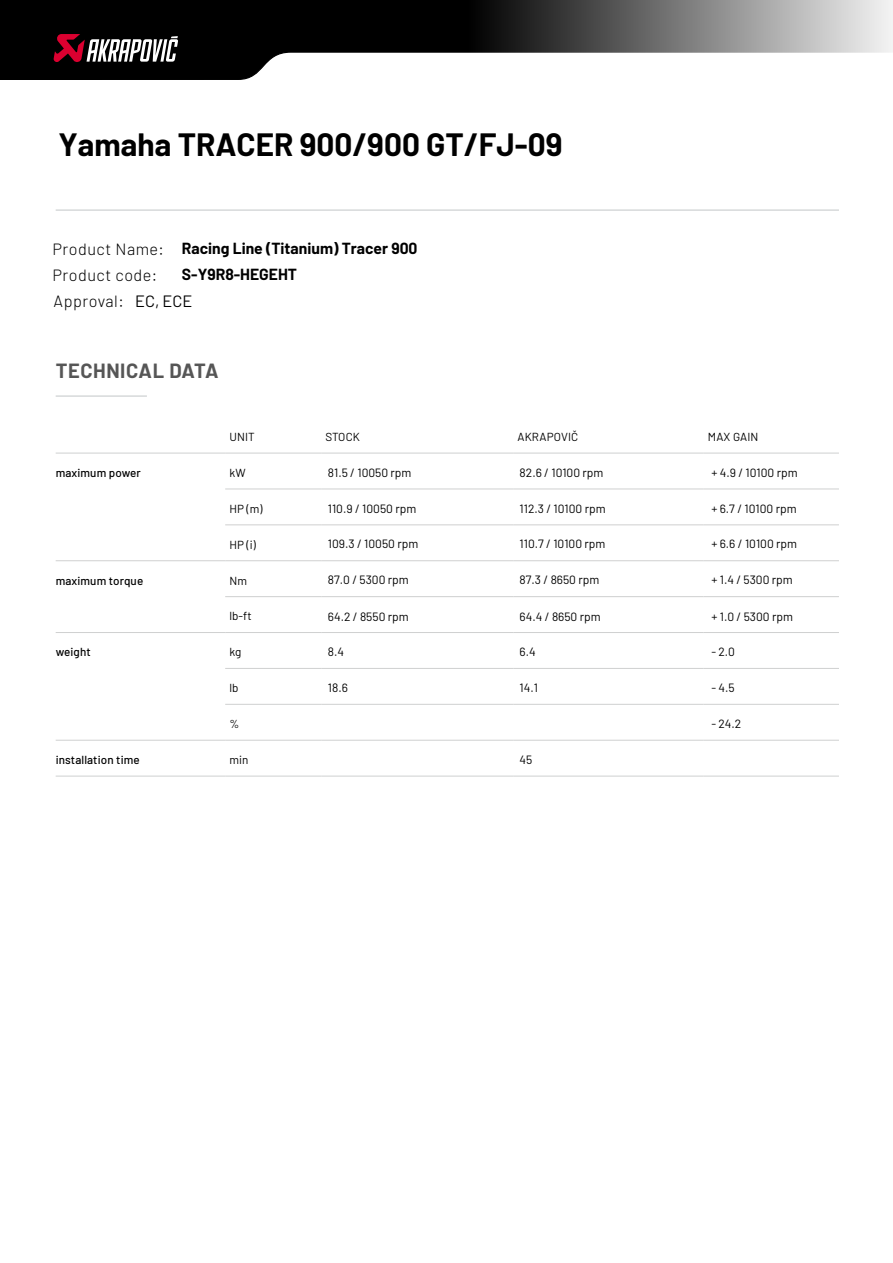
<style>
.page{position:relative;width:893px;height:1263px;background:#fff}
.page>*{position:absolute;margin:0;border:0;box-sizing:border-box;transform-origin:0 0}
.t1{font:700 31.5px "Barlow";color:#000}
.t2{font:700 20.1px "Barlow";letter-spacing:.03em;color:#565656}
.t3{font:16.35px "Barlow";color:#000}
.t4{font:300 16.2px "Barlow";letter-spacing:.03em;color:#000}
.t5{font:700 15.75px/26.2px "Barlow";color:#000}
.t6{font:12px "Barlow";color:#000}
.t7{font:11.7px "Barlow";letter-spacing:.01em;color:#000}
.t8{font:500 11.7px "Barlow";letter-spacing:.01em;color:#000}
</style>
<div class="page">
<svg style="left:0;top:0;width:893px;height:80px"></svg>
<svg style="left:53px;top:34px;width:125px;height:29px"></svg>
<hr style="left:56px;top:396px;width:91px;height:1px;background:#c3c6c7">
<hr style="left:56px;top:453px;width:169px;height:1px;background:#cfd0d0">
<hr style="left:225px;top:453px;width:96px;height:1px;background:#cfd0d0">
<hr style="left:321px;top:453px;width:192px;height:1px;background:#cfd0d0">
<hr style="left:513px;top:453px;width:191px;height:1px;background:#cfd0d0">
<hr style="left:704px;top:453px;width:135px;height:1px;background:#cfd0d0">
<hr style="left:225px;top:489px;width:96px;height:1px;background:#cfd0d0">
<hr style="left:321px;top:489px;width:192px;height:1px;background:#cfd0d0">
<hr style="left:513px;top:489px;width:191px;height:1px;background:#cfd0d0">
<hr style="left:704px;top:489px;width:135px;height:1px;background:#cfd0d0">
<hr style="left:225px;top:525px;width:96px;height:1px;background:#cfd0d0">
<hr style="left:321px;top:525px;width:192px;height:1px;background:#cfd0d0">
<hr style="left:513px;top:525px;width:191px;height:1px;background:#cfd0d0">
<hr style="left:704px;top:525px;width:135px;height:1px;background:#cfd0d0">
<hr style="left:56px;top:560px;width:169px;height:1px;background:#cfd0d0">
<hr style="left:225px;top:560px;width:96px;height:1px;background:#cfd0d0">
<hr style="left:321px;top:560px;width:192px;height:1px;background:#cfd0d0">
<hr style="left:513px;top:560px;width:191px;height:1px;background:#cfd0d0">
<hr style="left:704px;top:560px;width:135px;height:1px;background:#cfd0d0">
<hr style="left:225px;top:596px;width:96px;height:1px;background:#cfd0d0">
<hr style="left:321px;top:596px;width:192px;height:1px;background:#cfd0d0">
<hr style="left:513px;top:596px;width:191px;height:1px;background:#cfd0d0">
<hr style="left:704px;top:596px;width:135px;height:1px;background:#cfd0d0">
<hr style="left:56px;top:632px;width:169px;height:1px;background:#cfd0d0">
<hr style="left:225px;top:632px;width:96px;height:1px;background:#cfd0d0">
<hr style="left:321px;top:632px;width:192px;height:1px;background:#cfd0d0">
<hr style="left:513px;top:632px;width:191px;height:1px;background:#cfd0d0">
<hr style="left:704px;top:632px;width:135px;height:1px;background:#cfd0d0">
<hr style="left:225px;top:668px;width:96px;height:1px;background:#cfd0d0">
<hr style="left:321px;top:668px;width:192px;height:1px;background:#cfd0d0">
<hr style="left:513px;top:668px;width:191px;height:1px;background:#cfd0d0">
<hr style="left:704px;top:668px;width:135px;height:1px;background:#cfd0d0">
<hr style="left:225px;top:704px;width:96px;height:1px;background:#cfd0d0">
<hr style="left:321px;top:704px;width:192px;height:1px;background:#cfd0d0">
<hr style="left:513px;top:704px;width:191px;height:1px;background:#cfd0d0">
<hr style="left:704px;top:704px;width:135px;height:1px;background:#cfd0d0">
<hr style="left:56px;top:740px;width:169px;height:1px;background:#cfd0d0">
<hr style="left:225px;top:740px;width:96px;height:1px;background:#cfd0d0">
<hr style="left:321px;top:740px;width:192px;height:1px;background:#cfd0d0">
<hr style="left:513px;top:740px;width:191px;height:1px;background:#cfd0d0">
<hr style="left:704px;top:740px;width:135px;height:1px;background:#cfd0d0">
<hr style="left:56px;top:776px;width:169px;height:1px;background:#cfd0d0">
<hr style="left:225px;top:776px;width:96px;height:1px;background:#cfd0d0">
<hr style="left:321px;top:776px;width:192px;height:1px;background:#cfd0d0">
<hr style="left:513px;top:776px;width:191px;height:1px;background:#cfd0d0">
<hr style="left:704px;top:776px;width:135px;height:1px;background:#cfd0d0">
<hr style="left:56px;top:210px;width:783px;height:1px;background:#c3c6c7">
<h1 class="t1" style="left:58px;top:125px;width:505px">Yamaha TRACER 900/900 GT/FJ-09</h1>
<h3 class="t5" style="left:182px;top:234px;width:237px">Racing Line (Titanium) Tracer 900<br>S-Y9R8-HEGEHT</h3>
<h3 class="t3" style="left:135px;top:290px;width:59px">EC, ECE</h3>
<h3 class="t4" style="left:53px;top:237px;width:113px">Product Name:</h3>
<h3 class="t4" style="left:53px;top:263px;width:106px">Product code:</h3>
<h3 class="t4" style="left:54px;top:289px;width:72px">Approval:</h3>
<h2 class="t2" style="left:56px;top:356px;width:164px">TECHNICAL DATA</h2>
<p class="t7" style="left:229px;top:428px;width:27px">UNIT</p>
<p class="t7" style="left:325px;top:428px;width:36px">STOCK</p>
<p class="t7" style="left:517px;top:428px;width:62px">AKRAPOVIČ</p>
<p class="t7" style="left:708px;top:428px;width:52px">MAX GAIN</p>
<p class="t8" style="left:56px;top:464px;width:87px">maximum power</p>
<p class="t7" style="left:229px;top:464px;width:18px">kW</p>
<p class="t7" style="left:229px;top:500px;width:35px">HP (m)</p>
<p class="t7" style="left:229px;top:536px;width:28px">HP (i)</p>
<p class="t8" style="left:56px;top:572px;width:89px">maximum torque</p>
<p class="t7" style="left:229px;top:572px;width:19px">Nm</p>
<p class="t7" style="left:229px;top:608px;width:24px">lb-ft</p>
<p class="t8" style="left:56px;top:643px;width:37px">weight</p>
<p class="t7" style="left:229px;top:644px;width:14px">kg</p>
<p class="t7" style="left:229px;top:679px;width:11px">lb</p>
<p class="t7" style="left:229px;top:715px;width:11px">%</p>
<p class="t8" style="left:56px;top:751px;width:86px">installation time</p>
<p class="t7" style="left:229px;top:751px;width:21px">min</p>
<p class="t6" style="left:328px;top:465px;width:85px">81.5 / 10050 rpm</p>
<p class="t6" style="left:520px;top:465px;width:85px">82.6 / 10100 rpm</p>
<p class="t6" style="left:711px;top:465px;width:88px">+ 4.9 / 10100 rpm</p>
<p class="t6" style="left:328px;top:501px;width:90px">110.9 / 10050 rpm</p>
<p class="t6" style="left:520px;top:501px;width:88px">112.3 / 10100 rpm</p>
<p class="t6" style="left:711px;top:501px;width:87px">+ 6.7 / 10100 rpm</p>
<p class="t6" style="left:328px;top:536px;width:92px">109.3 / 10050 rpm</p>
<p class="t6" style="left:520px;top:536px;width:87px">110.7 / 10100 rpm</p>
<p class="t6" style="left:711px;top:536px;width:87px">+ 6.6 / 10100 rpm</p>
<p class="t6" style="left:328px;top:572px;width:82px">87.0 / 5300 rpm</p>
<p class="t6" style="left:520px;top:572px;width:81px">87.3 / 8650 rpm</p>
<p class="t6" style="left:711px;top:572px;width:83px">+ 1.4 / 5300 rpm</p>
<p class="t6" style="left:328px;top:609px;width:82px">64.2 / 8550 rpm</p>
<p class="t6" style="left:520px;top:609px;width:83px">64.4 / 8650 rpm</p>
<p class="t6" style="left:711px;top:609px;width:83px">+ 1.0 / 5300 rpm</p>
<p class="t6" style="left:328px;top:644px;width:18px">8.4</p>
<p class="t6" style="left:520px;top:644px;width:18px">6.4</p>
<p class="t6" style="left:711px;top:644px;width:25px">- 2.0</p>
<p class="t6" style="left:328px;top:680px;width:21px">18.6</p>
<p class="t6" style="left:520px;top:680px;width:20px">14.1</p>
<p class="t6" style="left:711px;top:680px;width:25px">- 4.5</p>
<p class="t6" style="left:711px;top:716px;width:31px">- 24.2</p>
<p class="t6" style="left:520px;top:752px;width:14px">45</p>
</div>
